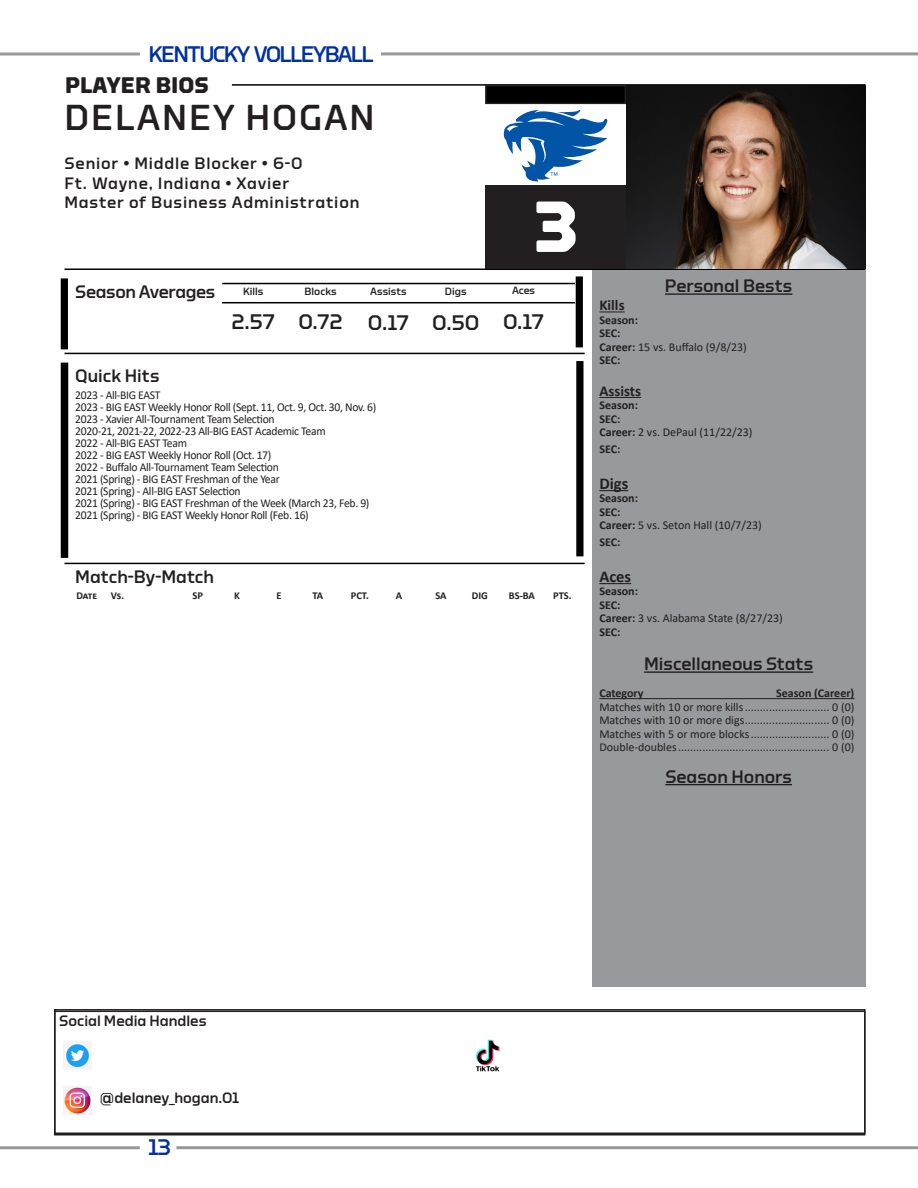
<style>
.page{position:relative;width:918px;height:1188px;background:#fff}
.page>*{position:absolute;margin:0;border:0;box-sizing:border-box;transform-origin:0 0}
.t1{font:700 72px "Torque";color:#fff}
.t2{font:500 36px "Torque";letter-spacing:.05em;color:#231f20}
.t3{font:500 22.5px "Torque";letter-spacing:-.08em;color:#0032a1}
.t4{font:700 22.5px "Torque";color:#231f20}
.t5{font:500 21px "Torque";letter-spacing:-.015em;color:#231f20}
.t6{font:500 18px "Torque";color:#231f20}
.t7{font:500 18px "Torque";letter-spacing:-.02em;color:#231f20}
.t8{font:500 16.5px "Torque";letter-spacing:.05em;color:#231f20}
.t9{font:700 16.5px "Calibri";color:#231f20}
.t10{font:500 15px "Torque";color:#231f20}
.t11{font:700 15px "Calibri";color:#231f20}
.t12{font:12px "Calibri";letter-spacing:-.025em;color:#231f20}
.t13{font:12px "Calibri";color:#231f20}
.t14{font:700 12px "Calibri";color:#231f20}
.t15{font:700 10.5px "Calibri";letter-spacing:-.005em;color:#231f20}
.t16{font:500 10.5px "Torque";color:#231f20}
.s1{font-weight:700}
</style>
<div class="page">
<hr style="left:381px;top:52px;width:537px;height:3px;background:#97999c">
<svg style="left:0;top:52px;width:140px;height:4px"></svg>
<hr style="left:176px;top:1146px;width:742px;height:3px;background:#97999c">
<hr style="left:0;top:1146px;width:140px;height:3px;background:#97999c">
<hr style="left:232px;top:84px;width:634px;height:2px;background:#000">
<hr style="left:64px;top:268px;width:802px;height:2px;background:#000">
<div style="left:592px;top:270px;width:274px;height:716px;background:#97999c"></div>
<hr style="left:665px;top:293px;width:127px;height:2px;background:#231f20">
<svg style="left:599px;top:311px;width:26px;height:1px"></svg>
<hr style="left:599px;top:397px;width:42px;height:1px;background:#231f20">
<svg style="left:599px;top:490px;width:29px;height:1px"></svg>
<hr style="left:599px;top:583px;width:32px;height:1px;background:#231f20">
<hr style="left:644px;top:671px;width:169px;height:2px;background:#231f20">
<hr style="left:599px;top:698px;width:255px;height:1px;background:#231f20">
<hr style="left:665px;top:784px;width:127px;height:1px;background:#231f20">
<div style="left:485px;top:185px;width:141px;height:84px;background:#231f20"></div>
<div style="left:486px;top:86px;width:139px;height:17px;background:#000"></div>
<div style="left:485px;top:85px;width:141px;height:19px;border:2px solid #231f20"></div>
<svg style="left:504px;top:110px;width:103px;height:72px"></svg>
<hr style="left:64px;top:353px;width:521px;height:1px;background:#000">
<svg style="left:576px;top:276px;width:7px;height:71px"></svg>
<hr style="left:64px;top:563px;width:521px;height:1px;background:#000">
<svg style="left:576px;top:361px;width:8px;height:195px;background:#191919"></svg>
<hr style="left:222px;top:283px;width:353px;height:1px;background:#000">
<hr style="left:222px;top:302px;width:353px;height:1px;background:#000">
<div style="left:54px;top:1009px;width:812px;height:125px;border:2px solid #231f20"></div>
<img style="left:626px;top:85px;width:240px;height:183px">
<div style="left:61px;top:278px;width:7px;height:71px;background:#000"></div>
<div style="left:61px;top:363px;width:7px;height:195px;background:#000"></div>
<div style="left:54px;top:1011px;width:812px;height:125px;border:2px solid #231f20"></div>
<img style="left:63px;top:1041px;width:27px;height:28px">
<img style="left:64px;top:1087px;width:28px;height:28px">
<img style="left:475px;top:1039px;width:25px;height:33px">
<h3 class="t3" style="left:149px;top:41px;width:227px">KENTUCKY VOLLEYBALL</h3>
<p class="t4" style="left:65px;top:72px;width:145px">PLAYER BIOS</p>
<p class="t2" style="left:64px;top:98px;width:312px">DELANEY HOGAN</p>
<p class="t8" style="left:64px;top:154px;width:240px">Senior • Middle Blocker • 6-0</p>
<p class="t8" style="left:64px;top:174px;width:226px">Ft. Wayne, Indiana • Xavier</p>
<p class="t8" style="left:64px;top:193px;width:296px">Master of Business Administration</p>
<p class="t1" style="left:533px;top:186px;width:47px">3</p>
<p class="t7" style="left:75px;top:282px;width:142px">Season Averages</p>
<p class="t16" style="left:243px;top:285px;width:22px">Kills</p>
<p class="t16" style="left:305px;top:285px;width:34px">Blocks</p>
<p class="t16" style="left:370px;top:285px;width:38px">Assists</p>
<p class="t16" style="left:445px;top:285px;width:23px">Digs</p>
<p class="t16" style="left:512px;top:285px;width:25px">Aces</p>
<p class="t5" style="left:231px;top:310px;width:45px">2.57</p>
<p class="t5" style="left:298px;top:310px;width:46px">0.72</p>
<p class="t5" style="left:368px;top:310px;width:43px">0.17</p>
<p class="t5" style="left:432px;top:311px;width:49px">0.50</p>
<p class="t5" style="left:503px;top:310px;width:43px">0.17</p>
<p class="t6" style="left:75px;top:366px;width:86px">Quick Hits</p>
<p class="t12" style="left:75px;top:387px;width:87px">2023 - All-BIG EAST</p>
<p class="t12" style="left:75px;top:399px;width:303px">2023 - BIG EAST Weekly Honor Roll (Sept. 11, Oct. 9, Oct. 30, Nov. 6)</p>
<p class="t12" style="left:75px;top:411px;width:201px">2023 - Xavier All-Tournament Team Selection</p>
<p class="t12" style="left:75px;top:423px;width:252px">2020-21, 2021-22, 2022-23 All-BIG EAST Academic Team</p>
<p class="t12" style="left:75px;top:435px;width:113px">2022 - All-BIG EAST Team</p>
<p class="t12" style="left:75px;top:447px;width:198px">2022 - BIG EAST Weekly Honor Roll (Oct. 17)</p>
<p class="t12" style="left:75px;top:459px;width:205px">2022 - Buffalo All-Tournament Team Selection</p>
<p class="t12" style="left:75px;top:471px;width:206px">2021 (Spring) - BIG EAST Freshman of the Year</p>
<p class="t12" style="left:75px;top:483px;width:167px">2021 (Spring) - All-BIG EAST Selection</p>
<p class="t12" style="left:75px;top:495px;width:296px">2021 (Spring) - BIG EAST Freshman of the Week (March 23, Feb. 9)</p>
<p class="t12" style="left:75px;top:507px;width:235px">2021 (Spring) - BIG EAST Weekly Honor Roll (Feb. 16)</p>
<p class="t6" style="left:75px;top:566px;width:140px">Match-By-Match</p>
<p class="t15" style="left:76px;top:588px;width:22px">Date</p>
<p class="t15" style="left:111px;top:588px;width:15px">Vs.</p>
<p class="t15" style="left:193px;top:588px;width:12px">SP</p>
<p class="t15" style="left:234px;top:588px;width:7px">K</p>
<p class="t15" style="left:276px;top:588px;width:7px">E</p>
<p class="t15" style="left:313px;top:588px;width:12px">TA</p>
<p class="t15" style="left:351px;top:588px;width:20px">PCT.</p>
<p class="t15" style="left:396px;top:588px;width:8px">A</p>
<p class="t15" style="left:435px;top:588px;width:13px">SA</p>
<p class="t15" style="left:472px;top:588px;width:18px">DIG</p>
<p class="t15" style="left:509px;top:588px;width:28px">BS-BA</p>
<p class="t15" style="left:553px;top:588px;width:20px">PTS.</p>
<p class="t6" style="left:665px;top:276px;width:129px">Personal Bests</p>
<p class="t11" style="left:599px;top:295px;width:27px">Kills</p>
<p class="t14" style="left:599px;top:311px;width:40px">Season:</p>
<p class="t14" style="left:599px;top:325px;width:23px">SEC:</p>
<p class="t12" style="left:599px;top:338px;width:149px"><span class="s1">Career:</span> 15 vs. Buffalo (9/8/23)</p>
<p class="t14" style="left:599px;top:352px;width:23px">SEC:</p>
<p class="t11" style="left:599px;top:380px;width:43px">Assists</p>
<p class="t14" style="left:599px;top:397px;width:40px">Season:</p>
<p class="t14" style="left:599px;top:410px;width:23px">SEC:</p>
<p class="t13" style="left:599px;top:424px;width:155px"><span class="s1">Career:</span> 2 vs. DePaul (11/22/23)</p>
<p class="t14" style="left:599px;top:440px;width:23px">SEC:</p>
<p class="t9" style="left:599px;top:472px;width:30px">Digs</p>
<p class="t14" style="left:599px;top:490px;width:40px">Season:</p>
<p class="t14" style="left:599px;top:503px;width:23px">SEC:</p>
<p class="t13" style="left:599px;top:517px;width:164px"><span class="s1">Career:</span> 5 vs. Seton Hall (10/7/23)</p>
<p class="t14" style="left:599px;top:533px;width:23px">SEC:</p>
<p class="t9" style="left:599px;top:565px;width:33px">Aces</p>
<p class="t14" style="left:599px;top:583px;width:40px">Season:</p>
<p class="t14" style="left:599px;top:596px;width:23px">SEC:</p>
<p class="t13" style="left:599px;top:610px;width:185px"><span class="s1">Career:</span> 3 vs. Alabama State (8/27/23)</p>
<p class="t14" style="left:599px;top:623px;width:23px">SEC:</p>
<p class="t6" style="left:644px;top:654px;width:171px">Miscellaneous Stats</p>
<p class="t14" style="left:599px;top:685px;width:46px">Category</p>
<p class="t14" style="left:776px;top:685px;width:80px">Season (Career)</p>
<p class="t13" style="left:599px;top:698px;width:256px">Matches with 10 or more kills............................ 0 (0)</p>
<p class="t13" style="left:599px;top:712px;width:256px">Matches with 10 or more digs............................ 0 (0)</p>
<p class="t13" style="left:599px;top:725px;width:256px">Matches with 5 or more blocks.......................... 0 (0)</p>
<p class="t13" style="left:599px;top:739px;width:256px">Double-doubles.................................................. 0 (0)</p>
<p class="t6" style="left:665px;top:766px;width:128px">Season Honors</p>
<p class="t10" style="left:59px;top:1012px;width:149px">Social Media Handles</p>
<p class="t10" style="left:100px;top:1089px;width:141px">@delaney_hogan.01</p>
<h3 class="t3" style="left:148px;top:1135px;width:25px">13</h3>
</div>
